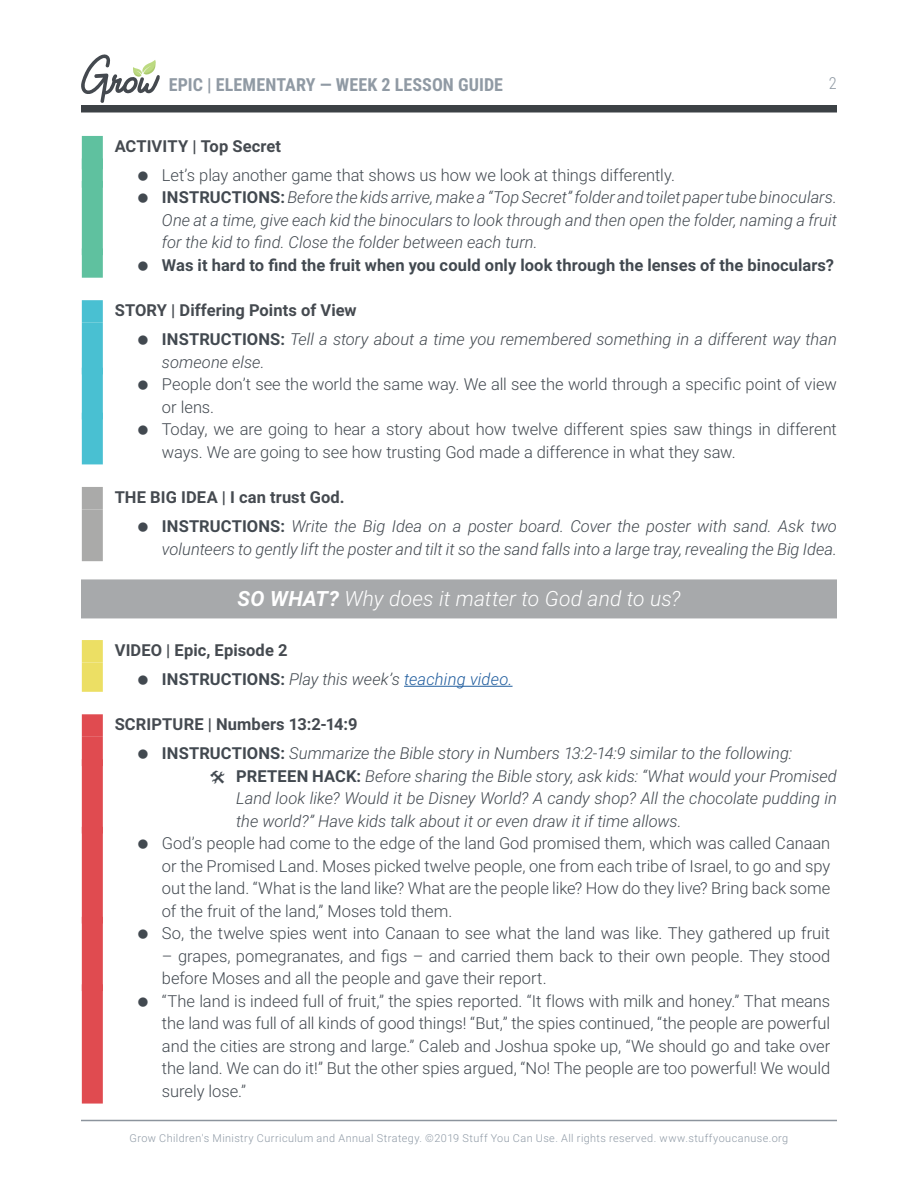
<style>
.page{position:relative;width:918px;height:1188px;background:#fff}
.page>*{position:absolute;margin:0;border:0;box-sizing:border-box;transform-origin:0 0}
.t1{font:italic 300 21px "Roboto";letter-spacing:.005em;color:#fff}
.t2{font:700 18px "Roboto Condensed";letter-spacing:.005em;color:#909aa4}
.t3{font:300 16.5px/22.5px "Roboto";letter-spacing:-.005em;color:#424950}
.t4{font:italic 300 16.5px/22.5px "Roboto";color:#424950}
.t5{font:700 16.5px/29.2px "Roboto";letter-spacing:.005em;color:#454a50}
.t6{font:700 16.5px "Roboto";letter-spacing:.005em;color:#424950}
.t7{font:300 16.5px "Roboto Condensed";color:#909aa4}
.t8{font:300 10.8px "Roboto";letter-spacing:.04em;color:#8e99a5}
.s1{font-style:normal}
.s2{font-weight:700;font-style:normal}
.s3{font-weight:700;font-style:normal;color:#454a50}
.s4{font-weight:700}
.s5{color:#424950}
.s6{font-weight:300;font-style:italic;color:#424950}
.s7{font-weight:300;font-style:italic;color:#205d9e}
</style>
<div class="page">
<div style="left:81px;top:105px;width:756px;height:7px;background:#3c4145"></div>
<svg style="left:81px;top:54px;width:79px;height:49px"></svg>
<hr style="left:81px;top:1120px;width:756px;height:1px;background:#8c949d">
<div style="left:82px;top:136px;width:21px;height:33px;background:#5fc19f"></div>
<div style="left:82px;top:158px;width:21px;height:30px;background:#5fc19f"></div>
<div style="left:82px;top:181px;width:21px;height:74px;background:#5fc19f"></div>
<div style="left:82px;top:248px;width:21px;height:30px;background:#5fc19f"></div>
<div style="left:82px;top:300px;width:21px;height:23px;background:#49c0d2"></div>
<div style="left:82px;top:323px;width:21px;height:51px;background:#49c0d2"></div>
<div style="left:82px;top:368px;width:21px;height:51px;background:#49c0d2"></div>
<div style="left:82px;top:413px;width:21px;height:51px;background:#49c0d2"></div>
<div style="left:82px;top:487px;width:21px;height:22px;background:#aaaaa9"></div>
<div style="left:82px;top:509px;width:21px;height:52px;background:#aaaaa9"></div>
<div style="left:81px;top:579px;width:756px;height:39px;background:#a7a9ab"></div>
<div style="left:82px;top:640px;width:21px;height:23px;background:#ecdf64"></div>
<div style="left:82px;top:663px;width:21px;height:29px;background:#ecdf64"></div>
<hr style="left:404px;top:686px;width:109px;height:1px;background:#205d9e">
<div style="left:82px;top:714px;width:21px;height:23px;background:#e04b50"></div>
<div style="left:82px;top:737px;width:21px;height:29px;background:#e04b50"></div>
<div style="left:82px;top:759px;width:21px;height:75px;background:#e04b50"></div>
<div style="left:82px;top:827px;width:21px;height:97px;background:#e04b50"></div>
<div style="left:82px;top:917px;width:21px;height:74px;background:#e04b50"></div>
<div style="left:82px;top:984px;width:21px;height:120px;background:#e04b50"></div>
<p class="t2" style="left:169px;top:78px;width:336px">EPIC | ELEMENTARY — WEEK 2 LESSON GUIDE</p>
<p class="t7" style="left:829px;top:74px;width:10px">2</p>
<p class="t5" style="left:115px;top:132px;width:168px">ACTIVITY | Top Secret</p>
<p class="t4" style="left:162px;top:165px;width:676px"><span class="s1">Let’s play another game that shows us how we look at things differently.<br></span><span class="s2">INSTRUCTIONS:</span> Before the kids arrive, make a “Top Secret” folder and toilet paper tube binoculars.<br>One at a time, give each kid the binoculars to look through and then open the folder, naming a fruit for the kid to find. Close the folder between each turn.</p>
<p class="t6" style="left:162px;top:254px;width:673px">Was it hard to find the fruit when you could only look through the lenses of the binoculars?</p>
<p class="t4" style="left:162px;top:297px;width:676px;line-height:29.2px;text-indent:-47px"><span class="s3">STORY | Differing Points of View<br></span><span class="s2">INSTRUCTIONS:</span> Tell a story about a time you remembered something in a different way than</p>
<p class="t4" style="left:162px;top:352px;width:104px">someone else.</p>
<p class="t3" style="left:162px;top:373px;width:677px">People don’t see the world the same way. We all see the world through a specific point of view or lens.<br>Today, we are going to hear a story about how twelve different spies saw things in different ways. We are going to see how trusting God made a difference in what they saw.</p>
<p class="t4" style="left:162px;top:483px;width:677px;line-height:29.2px;text-indent:-47px"><span class="s3">THE BIG IDEA | I can trust God.<br></span><span class="s2">INSTRUCTIONS:</span> Write the Big Idea on a poster board. Cover the poster with sand. Ask two</p>
<p class="t4" style="left:162px;top:539px;width:677px">volunteers to gently lift the poster and tilt it so the sand falls into a large tray, revealing the Big Idea.</p>
<p class="t1" style="left:238px;top:590px;width:444px"><span class="s4">SO WHAT?</span> Why does it matter to God and to us?</p>
<p class="t5" style="left:162px;top:637px;width:352px;text-indent:-47px">VIDEO | Epic, Episode 2<br><span class="s5">INSTRUCTIONS:</span> <span class="s6">Play this week’s</span> <span class="s7">teaching video.</span></p>
<p class="t4" style="left:162px;top:711px;width:632px;line-height:29.2px;text-indent:-47px"><span class="s3">SCRIPTURE | Numbers 13:2-14:9<br></span><span class="s2">INSTRUCTIONS:</span> Summarize the Bible story in Numbers 13:2-14:9 similar to the following:</p>
<p class="t4" style="left:236px;top:766px;width:602px;text-align:justify"><span class="s2">PRETEEN HACK:</span> Before sharing the Bible story, ask kids: “What would your Promised Land look like? Would it be Disney World? A candy shop? All the chocolate pudding in the world?” Have kids talk about it or even draw it if time allows.</p>
<p class="t3" style="left:162px;top:833px;width:670px">God’s people had come to the edge of the land God promised them, which was called Canaan or the Promised Land. Moses picked twelve people, one from each tribe of Israel, to go and spy out the land. “What is the land like? What are the people like? How do they live? Bring back some of the fruit of the land,” Moses told them.<br>So, the twelve spies went into Canaan to see what the land was like. They gathered up fruit</p>
<p class="t3" style="left:162px;top:944px;width:670px">– grapes, pomegranates, and figs – and carried them back to their own people. They stood before Moses and all the people and gave their report.<br>“The land is indeed full of fruit,” the spies reported. “It flows with milk and honey.” That means the land was full of all kinds of good things! “But,” the spies continued, “the people are powerful and the cities are strong and large.” Caleb and Joshua spoke up, “We should go and take over the land. We can do it!” But the other spies argued, “No! The people are too powerful! We would surely lose.”</p>
<p class="t8" style="left:130px;top:1134px;width:660px">Grow Children's Ministry Curriculum and Annual Strategy. ©2019 Stuff You Can Use. All rights reserved. www.stuffyoucanuse.org</p>
</div>
